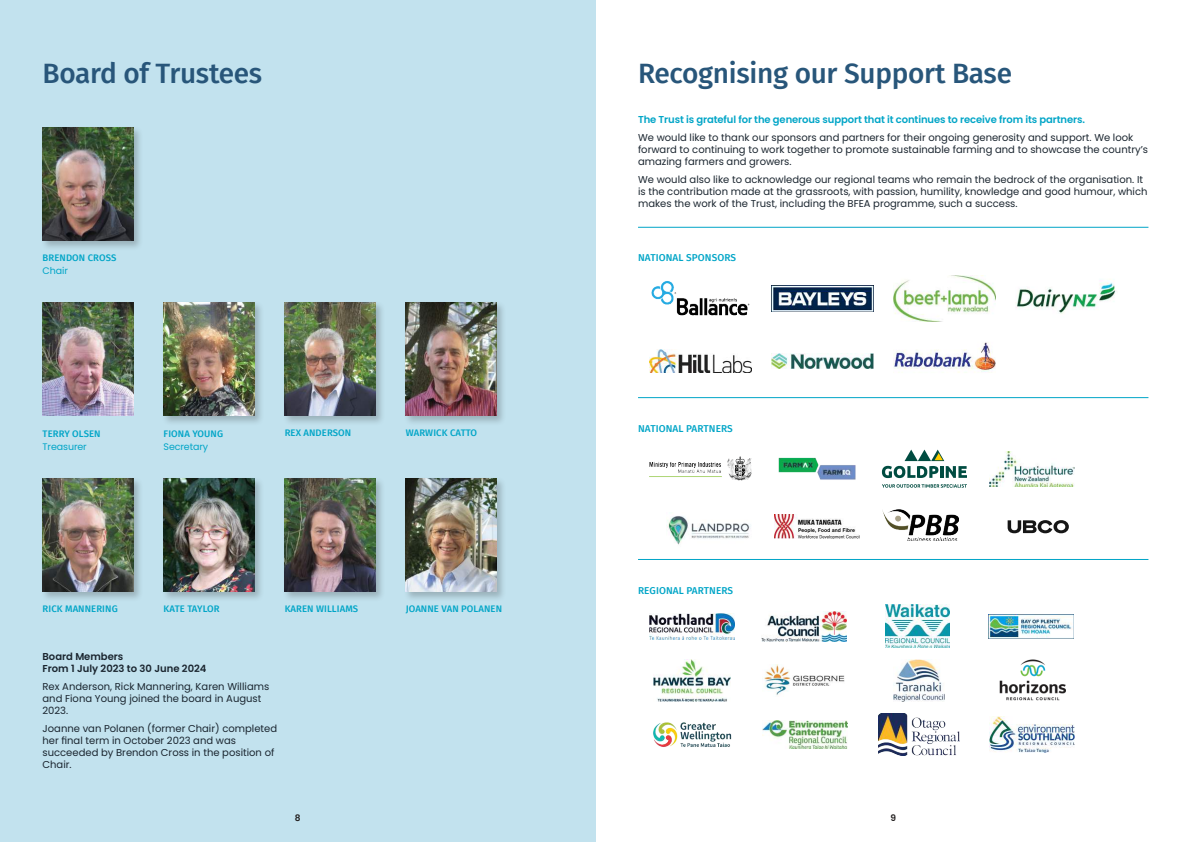
<style>
.page{position:relative;width:1191px;height:842px;background:#fff}
.page>*{position:absolute;margin:0;border:0;box-sizing:border-box;transform-origin:0 0}
.t1{font:500 28px "Fira Sans";letter-spacing:-.01em;color:#28567a}
.t2{font:10px/12px "Poppins";color:#1a252f}
.t3{font:600 10px "Poppins";letter-spacing:-.01em;color:#00a5c7}
.t4{font:500 10px "Fira Sans";letter-spacing:.01em;color:#00a5c7}
.t5{font:600 10px/12px "Poppins";color:#1a252f}
.t6{font:500 9.5px "Fira Sans";letter-spacing:.01em;color:#00a5c7}
.t7{font:9.5px "Poppins";letter-spacing:-.01em;color:#00a5c7}
.t8{font:500 9.5px "Fira Sans";letter-spacing:-.01em;color:#00a5c7}
.t9{font:600 9px "Poppins";color:#221f1f}
</style>
<div class="page">
<div style="left:0;top:0;width:595px;height:842px;background:#c2e2ee"></div>
<img style="left:893px;top:342px;width:102px;height:31px">
<img style="left:771px;top:353px;width:102px;height:15px">
<img style="left:649px;top:349px;width:102px;height:23px">
<img style="left:771px;top:285px;width:102px;height:26px">
<img style="left:893px;top:275px;width:102px;height:46px">
<img style="left:651px;top:281px;width:99px;height:35px">
<img style="left:1016px;top:280px;width:100px;height:34px">
<img style="left:761px;top:611px;width:85px;height:30px">
<img style="left:649px;top:614px;width:85px;height:26px">
<img style="left:988px;top:614px;width:85px;height:24px">
<img style="left:885px;top:605px;width:64px;height:42px">
<img style="left:764px;top:664px;width:81px;height:31px">
<img style="left:653px;top:659px;width:77px;height:43px">
<img style="left:893px;top:659px;width:51px;height:43px">
<img style="left:999px;top:659px;width:66px;height:42px">
<img style="left:763px;top:720px;width:85px;height:29px">
<img style="left:653px;top:722px;width:79px;height:25px">
<img style="left:989px;top:717px;width:85px;height:35px">
<img style="left:878px;top:713px;width:81px;height:43px">
<hr style="left:638px;top:397px;width:510px;height:1px;background:#00a5c7">
<hr style="left:638px;top:559px;width:510px;height:1px;background:#00a5c7">
<hr style="left:638px;top:227px;width:510px;height:1px;background:#00a5c7">
<img style="left:649px;top:457px;width:102px;height:24px">
<svg style="left:882px;top:450px;width:85px;height:28px"></svg>
<svg style="left:882px;top:484px;width:85px;height:4px"></svg>
<img style="left:989px;top:451px;width:85px;height:35px">
<img style="left:778px;top:457px;width:78px;height:23px">
<img style="left:774px;top:515px;width:85px;height:24px">
<svg style="left:1007px;top:520px;width:61px;height:13px"></svg>
<img style="left:666px;top:516px;width:85px;height:29px">
<img style="left:882px;top:509px;width:76px;height:31px">
<div style="left:162px;top:300px;width:103px;height:126px;background:#221f1f;opacity:.25"></div>
<img style="left:164px;top:302px;width:90px;height:114px">
<div style="left:283px;top:300px;width:103px;height:126px;background:#221f1f;opacity:.25"></div>
<img style="left:285px;top:302px;width:90px;height:114px">
<div style="left:404px;top:300px;width:103px;height:126px;background:#221f1f;opacity:.25"></div>
<img style="left:406px;top:302px;width:90px;height:114px">
<img style="left:43px;top:302px;width:90px;height:114px">
<div style="left:41px;top:126px;width:103px;height:125px;background:#221f1f;opacity:.25"></div>
<img style="left:43px;top:128px;width:90px;height:113px">
<div style="left:404px;top:476px;width:103px;height:126px;background:#221f1f;opacity:.25"></div>
<img style="left:406px;top:478px;width:90px;height:114px">
<div style="left:162px;top:476px;width:103px;height:126px;background:#221f1f;opacity:.25"></div>
<img style="left:164px;top:478px;width:90px;height:114px">
<div style="left:41px;top:476px;width:103px;height:126px;background:#221f1f;opacity:.25"></div>
<img style="left:43px;top:478px;width:90px;height:114px">
<div style="left:283px;top:476px;width:103px;height:126px;background:#221f1f;opacity:.25"></div>
<img style="left:285px;top:478px;width:90px;height:114px">
<h1 class="t1" style="left:43px;top:61px;width:221px">Board of Trustees</h1>
<p class="t6" style="left:43px;top:254px;width:75px">BRENDON CROSS</p>
<p class="t7" style="left:43px;top:265px;width:27px">Chair</p>
<p class="t6" style="left:43px;top:430px;width:60px">TERRY OLSEN</p>
<p class="t7" style="left:43px;top:441px;width:46px">Treasurer</p>
<p class="t6" style="left:164px;top:430px;width:61px">FIONA YOUNG</p>
<p class="t7" style="left:164px;top:441px;width:46px">Secretary</p>
<p class="t6" style="left:285px;top:428px;width:68px">REX ANDERSON</p>
<p class="t6" style="left:406px;top:428px;width:73px">WARWICK CATTO</p>
<p class="t6" style="left:43px;top:604px;width:77px">RICK MANNERING</p>
<p class="t6" style="left:406px;top:604px;width:98px">JOANNE VAN POLANEN</p>
<p class="t8" style="left:164px;top:604px;width:58px">KATE TAYLOR</p>
<p class="t6" style="left:285px;top:604px;width:75px">KAREN WILLIAMS</p>
<p class="t5" style="left:43px;top:651px;width:165px">Board Members<br>From 1 July 2023 to 30 June 2024</p>
<p class="t2" style="left:43px;top:681px;width:228px">Rex Anderson, Rick Mannering, Karen Williams and Fiona Young joined the board in August<br>2023.</p>
<p class="t2" style="left:43px;top:722px;width:236px">Joanne van Polanen (former Chair) completed her final term in October 2023 and was succeeded by Brendon Cross in the position of Chair.</p>
<h1 class="t1" style="left:638px;top:61px;width:375px">Recognising our Support Base</h1>
<p class="t3" style="left:638px;top:114px;width:448px">The Trust is grateful for the generous support that it continues to receive from its partners.</p>
<p class="t2" style="left:638px;top:132px;width:511px">We would like to thank our sponsors and partners for their ongoing generosity and support. We look forward to continuing to work together to promote sustainable farming and to showcase the country’s amazing farmers and growers.</p>
<p class="t2" style="left:638px;top:173px;width:511px">We would also like to acknowledge our regional teams who remain the bedrock of the organisation. It is the contribution made at the grassroots, with passion, humility, knowledge and good humour, which makes the work of the Trust, including the BFEA programme, such a success.</p>
<p class="t4" style="left:638px;top:253px;width:100px">NATIONAL SPONSORS</p>
<p class="t4" style="left:638px;top:424px;width:96px">NATIONAL PARTNERS</p>
<p class="t4" style="left:638px;top:586px;width:97px">REGIONAL PARTNERS</p>
<p class="t9" style="left:295px;top:813px;width:7px">8</p>
<p class="t9" style="left:890px;top:813px;width:7px">9</p>
</div>
